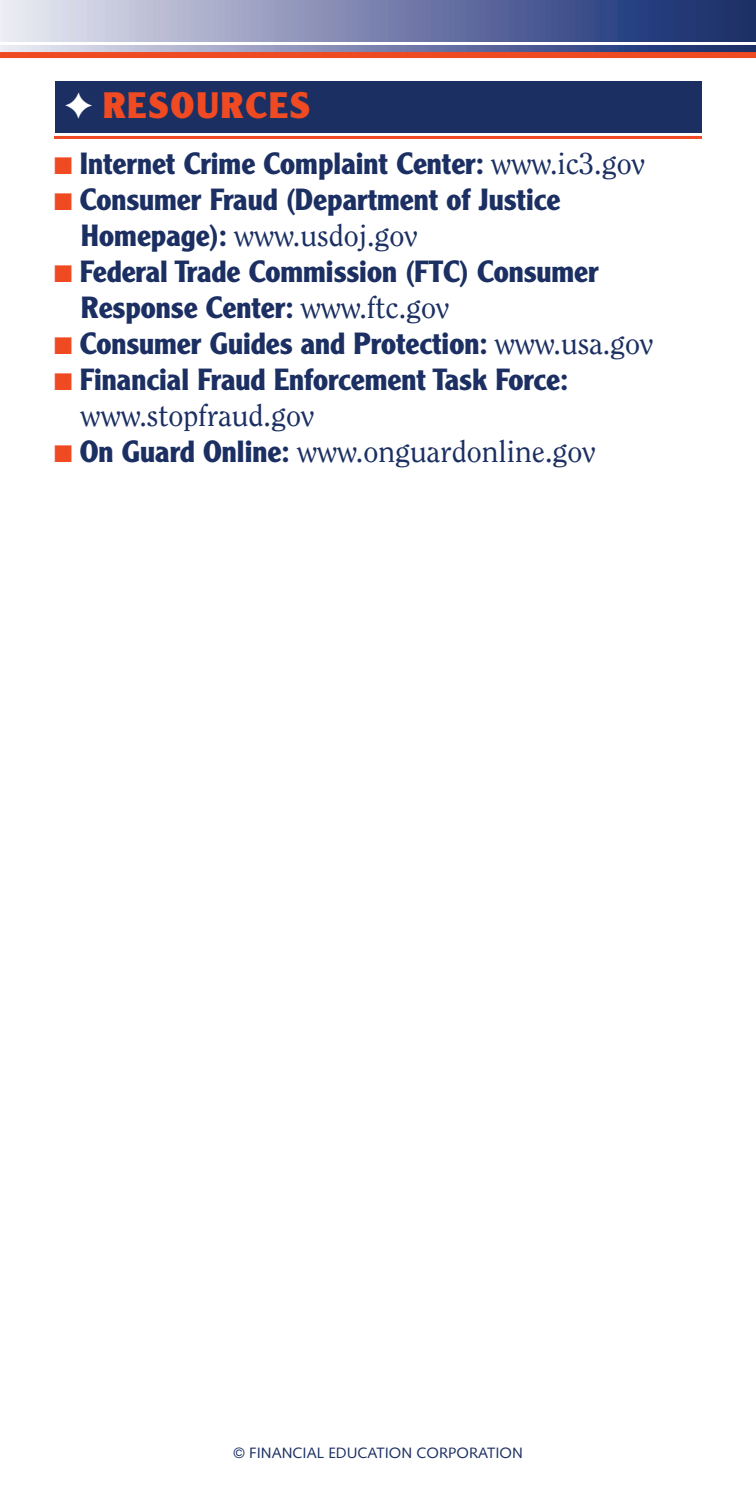
<style>
.page{position:relative;width:756px;height:1512px;background:#fff}
.page>*{position:absolute;margin:0;border:0;box-sizing:border-box;transform-origin:0 0}
.t1{font:900 36px "Clearface Gothic LH";letter-spacing:.05em;color:#f04a22}
.t2{font:700 30px/36px "Clearface Gothic LH";color:#1b2f62}
.t3{font:30px "Clearface";color:#1b2f62}
.t4{font:15px "Syntax";color:#1b2f62}
.s1{color:#fff}
.s2{color:#f04a22}
.s3{font-family:"Clearface";font-weight:400}
.s4{font-family:"Clearface Gothic LH";font-weight:700}
</style>
<div class="page">
<div style="left:0;top:0;width:756px;height:54px;background:linear-gradient(to right,#eae7f4,#0d2369)"></div>
<hr style="left:0;top:42px;width:756px;height:3px;background:#fff">
<div style="left:0;top:52px;width:756px;height:6px;background:#f04a22"></div>
<div style="left:56px;top:81px;width:646px;height:52px;background:#1b2f62"></div>
<hr style="left:54px;top:136px;width:648px;height:3px;background:#f04a22">
<p class="t1" style="left:65px;top:92px;width:247px"><span class="s1">✦</span> RESOURCES</p>
<p class="t2" style="left:54px;top:148px;width:593px"><span class="s2">■</span> Internet Crime Complaint Center: <span class="s3">www.ic3.gov</span></p>
<p class="t2" style="left:54px;top:184px;width:508px"><span class="s2">■</span> Consumer Fraud (Department of Justice</p>
<p class="t3" style="left:81px;top:223px;width:338px"><span class="s4">Homepage):</span> www.usdoj.gov</p>
<p class="t2" style="left:81px;top:256px;width:519px;text-indent:-27px"><span class="s2">■</span> Federal Trade Commission (FTC) Consumer<br>Response Center: <span class="s3">www.ftc.gov</span></p>
<p class="t2" style="left:54px;top:328px;width:601px"><span class="s2">■</span> Consumer Guides and Protection: <span class="s3">www.usa.gov</span></p>
<p class="t2" style="left:54px;top:364px;width:516px"><span class="s2">■</span> Financial Fraud Enforcement Task Force:</p>
<p class="t3" style="left:81px;top:403px;width:235px">www.stopfraud.gov</p>
<p class="t3" style="left:54px;top:439px;width:543px"><span class="s2">■</span> <span class="s4">On Guard Online:</span> www.onguardonline.gov</p>
<p class="t4" style="left:233px;top:1447px;width:291px">© FINANCIAL EDUCATION CORPORATION</p>
</div>
